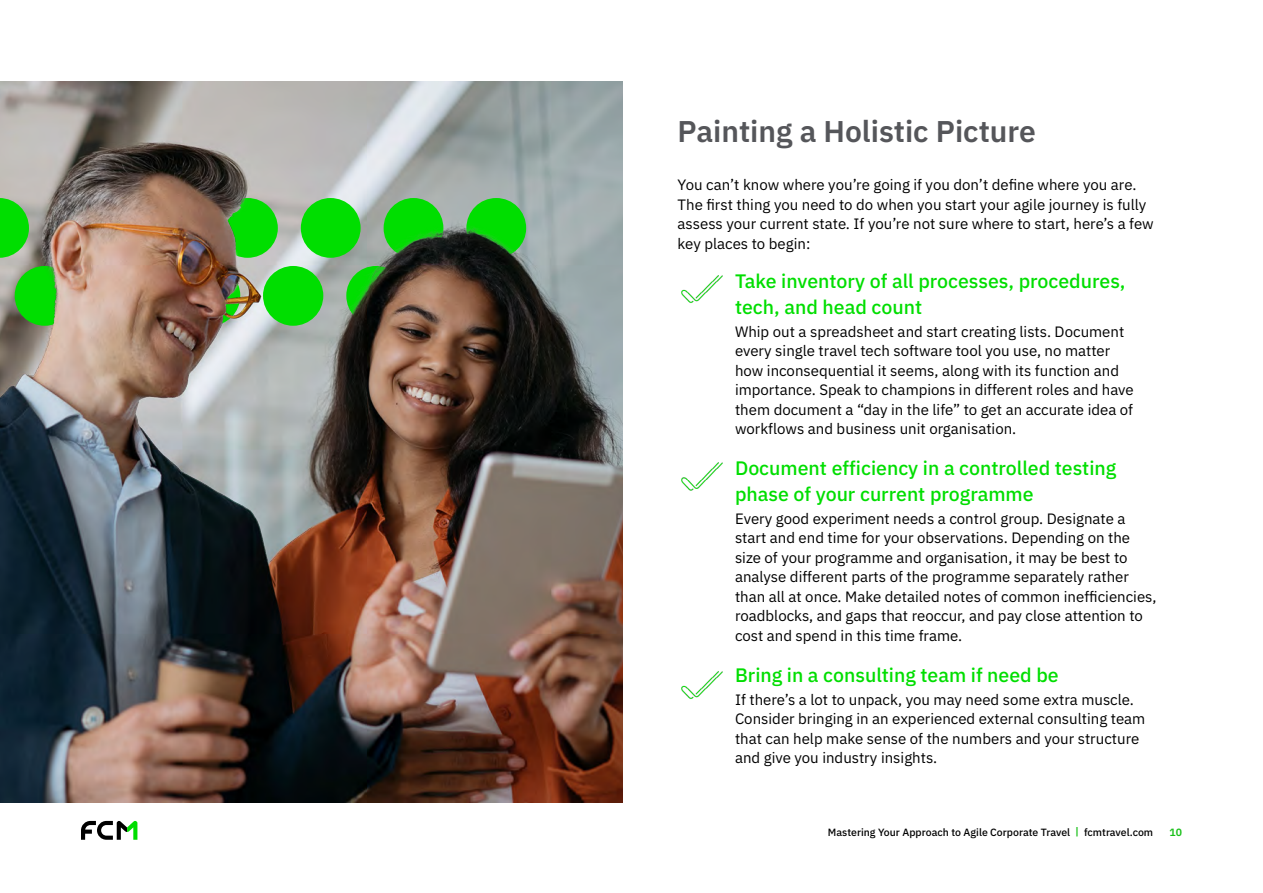
<style>
.page{position:relative;width:1263px;height:893px;background:#fff}
.page>*{position:absolute;margin:0;border:0;box-sizing:border-box;transform-origin:0 0}
.t1{font:600 30px "IBM Plex Sans";color:#55565a}
.t2{font:500 19.5px/25.5px "IBM Plex Sans";color:#00de00}
.t3{font:15px/19.5px "IBM Plex Sans";color:#000}
.t4{font:500 10.5px "IBM Plex Sans";color:#000}
.t5{font:600 10.5px "IBM Plex Sans";color:#17bf17}
.s1{font-weight:600;color:#17bf17}
</style>
<div class="page">
<svg style="left:81px;top:821px;width:56px;height:19px"></svg>
<img style="left:0;top:81px;width:622px;height:722px">
<img style="left:0;top:198px;width:526px;height:128px">
<img style="left:681px;top:275px;width:42px;height:28px">
<img style="left:681px;top:462px;width:42px;height:29px">
<img style="left:681px;top:671px;width:42px;height:28px">
<h1 class="t1" style="left:677px;top:108px;width:360px">Painting a Holistic Picture</h1>
<p class="t3" style="left:677px;top:174px;width:478px">You can’t know where you’re going if you don’t define where you are.<br>The first thing you need to do when you start your agile journey is fully assess your current state. If you’re not sure where to start, here’s a few key places to begin:</p>
<h2 class="t2" style="left:735px;top:267px;width:392px">Take inventory of all processes, procedures, tech, and head count</h2>
<p class="t3" style="left:735px;top:321px;width:400px">Whip out a spreadsheet and start creating lists. Document every single travel tech software tool you use, no matter how inconsequential it seems, along with its function and importance. Speak to champions in different roles and have them document a “day in the life” to get an accurate idea of workflows and business unit organisation.</p>
<h2 class="t2" style="left:735px;top:454px;width:383px">Document efficiency in a controlled testing phase of your current programme</h2>
<p class="t3" style="left:735px;top:508px;width:423px">Every good experiment needs a control group. Designate a start and end time for your observations. Depending on the size of your programme and organisation, it may be best to analyse different parts of the programme separately rather than all at once. Make detailed notes of common inefficiencies, roadblocks, and gaps that reoccur, and pay close attention to cost and spend in this time frame.</p>
<h2 class="t2" style="left:735px;top:661px;width:325px">Bring in a consulting team if need be</h2>
<p class="t3" style="left:735px;top:689px;width:412px">If there’s a lot to unpack, you may need some extra muscle.<br>Consider bringing in an experienced external consulting team that can help make sense of the numbers and your structure and give you industry insights.</p>
<p class="t4" style="left:828px;top:824px;width:327px">Mastering Your Approach to Agile Corporate Travel <span class="s1">|</span> fcmtravel.com</p>
<p class="t5" style="left:1169px;top:824px;width:14px">10</p>
</div>
